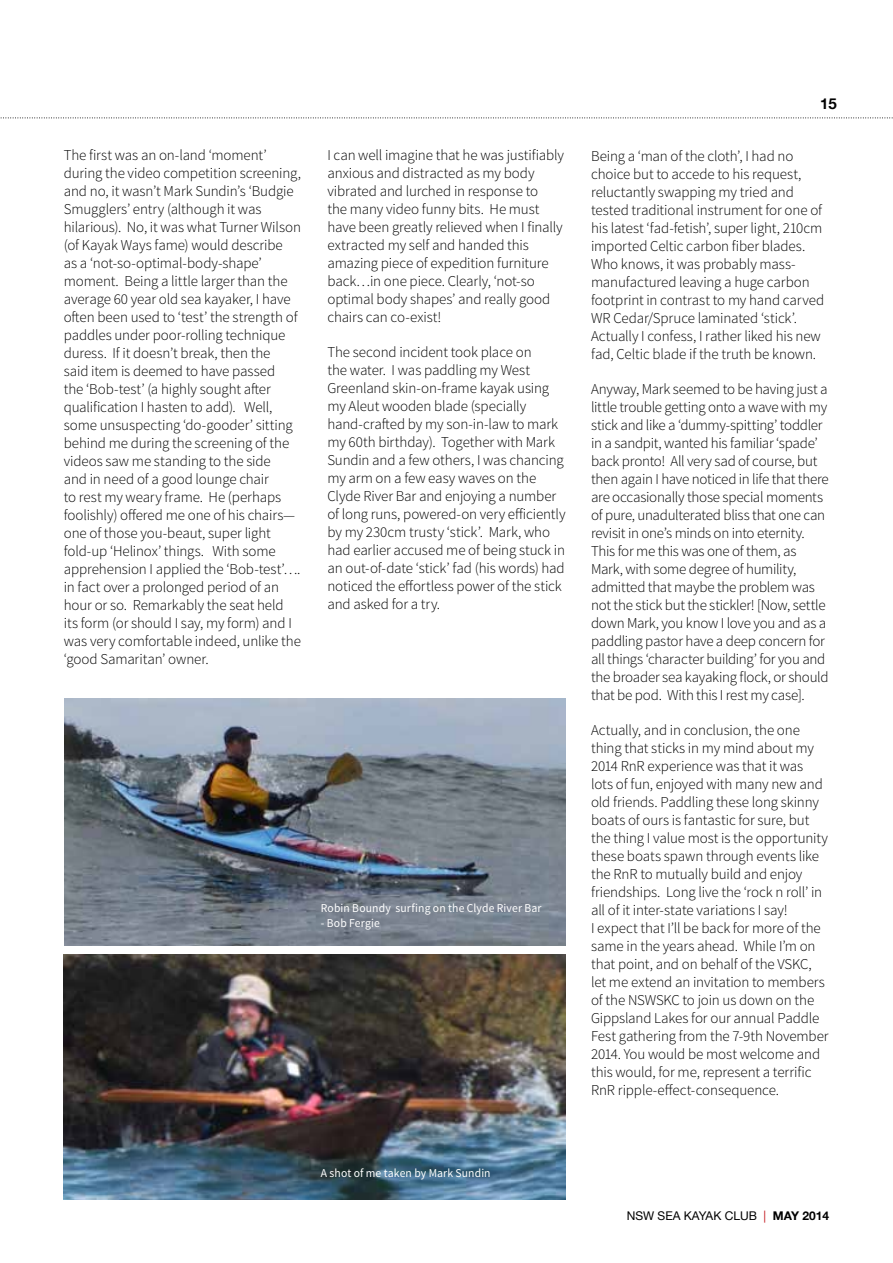
<style>
.page{position:relative;width:893px;height:1263px;background:#fff}
.page>*{position:absolute;margin:0;border:0;box-sizing:border-box;transform-origin:0 0}
.t1{font:300 15px/18px "Source Sans Pro";letter-spacing:-.01em;color:#000}
.t2{font:700 15px "Helvetica Neue";color:#000}
.t3{font:12px "Source Sans Pro";letter-spacing:.01em;color:#fff}
.t4{font:12px "Helvetica Neue";color:#000}
.s1{color:#c2151c}
.s2{font-weight:700}
</style>
<div class="page">
<svg style="left:0;top:118px;width:893px;height:1px"></svg>
<img style="left:64px;top:699px;width:502px;height:247px">
<img style="left:64px;top:954px;width:502px;height:245px">
<p class="t1" style="left:64px;top:146px;width:239px">The first was an on-land ‘moment’ during the video competition screening, and no, it wasn’t Mark Sundin’s ‘Budgie Smugglers’ entry (although it was hilarious). No, it was what Turner Wilson (of Kayak Ways fame) would describe<br>as a ‘not-so-optimal-body-shape’ moment. Being a little larger than the average 60 year old sea kayaker, I have often been used to ‘test’ the strength of paddles under poor-rolling technique duress. If it doesn’t break, then the<br>said item is deemed to have passed<br>the ‘Bob-test’ (a highly sought after qualification I hasten to add). Well, some unsuspecting ‘do-gooder’ sitting behind me during the screening of the videos saw me standing to the side<br>and in need of a good lounge chair<br>to rest my weary frame. He (perhaps foolishly) offered me one of his chairs— one of those you-beaut, super light fold-up ‘Helinox’ things. With some apprehension I applied the ‘Bob-test’…. in fact over a prolonged period of an hour or so. Remarkably the seat held its form (or should I say, my form) and I was very comfortable indeed, unlike the ‘good Samaritan’ owner.</p>
<p class="t1" style="left:327px;top:146px;width:238px">I can well imagine that he was justifiably anxious and distracted as my body vibrated and lurched in response to<br>the many video funny bits. He must have been greatly relieved when I finally extracted my self and handed this amazing piece of expedition furniture back…in one piece. Clearly, ‘not-so optimal body shapes’ and really good chairs can co-exist!</p>
<p class="t1" style="left:327px;top:343px;width:240px">The second incident took place on<br>the water. I was paddling my West Greenland skin-on-frame kayak using my Aleut wooden blade (specially hand-crafted by my son-in-law to mark my 60th birthday). Together with Mark Sundin and a few others, I was chancing my arm on a few easy waves on the Clyde River Bar and enjoying a number of long runs, powered-on very efficiently by my 230cm trusty ‘stick’. Mark, who had earlier accused me of being stuck in an out-of-date ‘stick’ fad (his words) had noticed the effortless power of the stick and asked for a try.</p>
<p class="t3" style="left:321px;top:901px;width:222px">Robin Boundy surfing on the Clyde River Bar</p>
<p class="t3" style="left:321px;top:916px;width:61px">- Bob Fergie</p>
<p class="t2" style="left:820px;top:92px;width:18px">15</p>
<p class="t1" style="left:591px;top:147px;width:235px">Being a ‘man of the cloth’, I had no choice but to accede to his request, reluctantly swapping my tried and tested traditional instrument for one of his latest ‘fad-fetish’, super light, 210cm imported Celtic carbon fiber blades.<br>Who knows, it was probably mass&shy;manufactured leaving a huge carbon footprint in contrast to my hand carved WR Cedar/Spruce laminated ‘stick’.<br>Actually I confess, I rather liked his new fad, Celtic blade if the truth be known.</p>
<p class="t1" style="left:591px;top:380px;width:239px">Anyway, Mark seemed to be having just a little trouble getting onto a wave with my stick and like a ‘dummy-spitting’ toddler in a sandpit, wanted his familiar ‘spade’ back pronto! All very sad of course, but then again I have noticed in life that there are occasionally those special moments of pure, unadulterated bliss that one can revisit in one’s minds on into eternity.<br>This for me this was one of them, as Mark, with some degree of humility, admitted that maybe the problem was not the stick but the stickler! [Now, settle down Mark, you know I love you and as a paddling pastor have a deep concern for all things ‘character building’ for you and the broader sea kayaking flock, or should that be pod. With this I rest my case].</p>
<p class="t1" style="left:591px;top:721px;width:239px">Actually, and in conclusion, the one thing that sticks in my mind about my 2014 RnR experience was that it was lots of fun, enjoyed with many new and old friends. Paddling these long skinny boats of ours is fantastic for sure, but the thing I value most is the opportunity these boats spawn through events like the RnR to mutually build and enjoy friendships. Long live the ‘rock n roll’ in all of it inter-state variations I say!<br>I expect that I’ll be back for more of the same in the years ahead. While I’m on that point, and on behalf of the VSKC, let me extend an invitation to members of the NSWSKC to join us down on the Gippsland Lakes for our annual Paddle Fest gathering from the 7-9th November 2014. You would be most welcome and this would, for me, represent a terrific RnR ripple-effect-consequence.</p>
<p class="t3" style="left:321px;top:1166px;width:171px">A shot of me taken by Mark Sundin</p>
<p class="t4" style="left:627px;top:1207px;width:204px">NSW SEA KAYAK CLUB <span class="s1">|</span> <span class="s2">MAY 2014</span></p>
</div>
